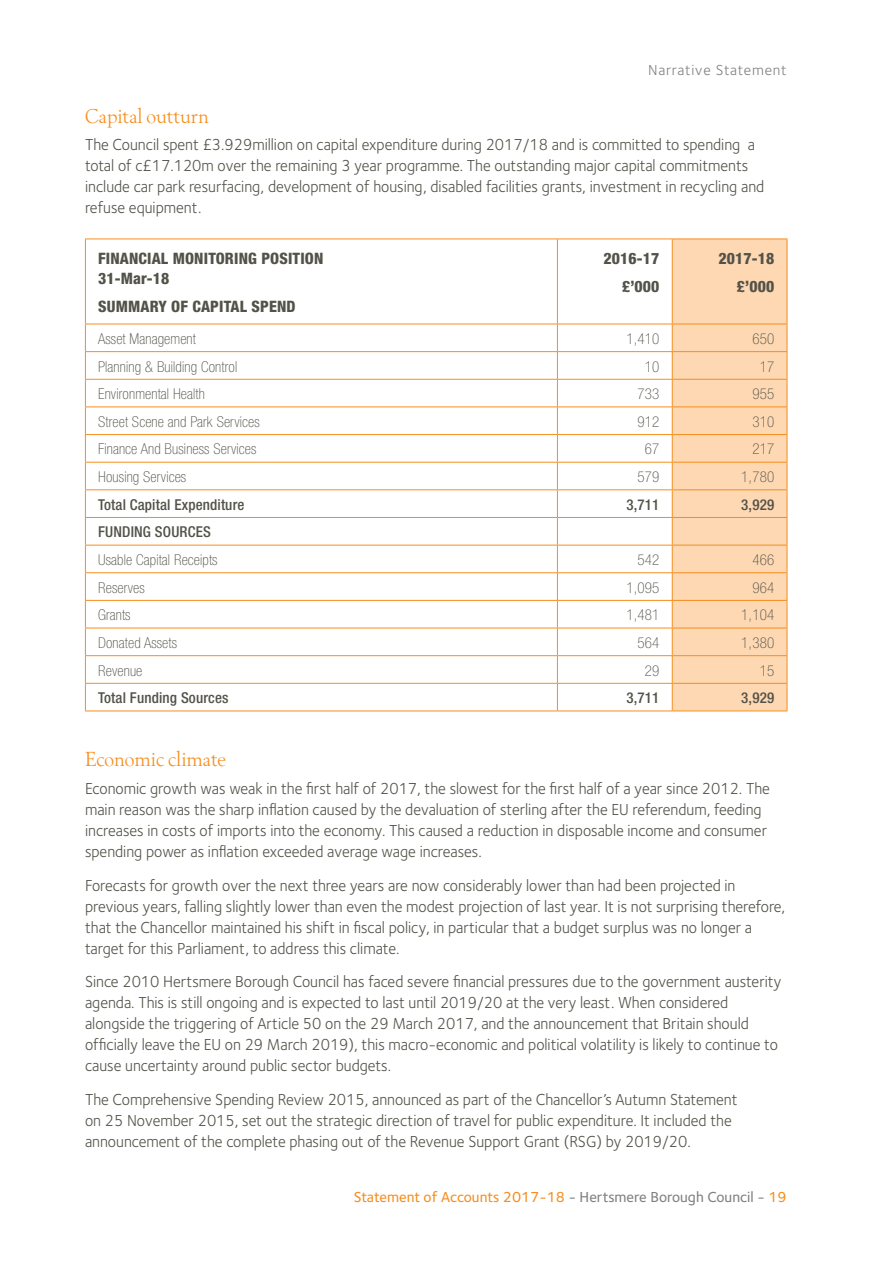
<style>
.page{position:relative;width:893px;height:1263px;background:#fff}
.page>*{position:absolute;margin:0;border:0;box-sizing:border-box;transform-origin:0 0}
.t1{font:21px "Berling T";letter-spacing:-.005em;color:#f68e1e;scale:.95 1}
.t2{font:16.5px/21px "Foundry Sterling";color:#535249;scale:.95 1}
.t3{font:800 condensed 15.75px/28px "Helvetica Neue";letter-spacing:.01em;color:#535249;text-align:right}
.t4{font:100 condensed 15px "Helvetica Neue";letter-spacing:.01em;color:#535249}
.t5{font:500 condensed 15px "Helvetica Neue";letter-spacing:.01em;color:#535249}
.t6{font:500 15px "Foundry Sterling";color:#f68e1e}
.t7{font:15px "Foundry Sterling";letter-spacing:.05em;color:#808083}
.s1{color:#808083}
</style>
<div class="page">
<svg style="left:86px;top:240px;width:586px;height:471px"></svg>
<div style="left:673px;top:240px;width:114px;height:471px;background:#fdd8b2"></div>
<hr style="left:85px;top:239px;width:472px;height:1px;background:#f68e1e">
<hr style="left:85px;top:239px;width:1px;height:85px;background:#f68e1e">
<hr style="left:557px;top:239px;width:115px;height:1px;background:#f68e1e">
<hr style="left:557px;top:239px;width:1px;height:85px;background:#f68e1e">
<hr style="left:672px;top:239px;width:115px;height:1px;background:#f68e1e">
<hr style="left:672px;top:239px;width:1px;height:85px;background:#f68e1e">
<hr style="left:787px;top:239px;width:1px;height:85px;background:#f68e1e">
<hr style="left:85px;top:324px;width:472px;height:1px;background:#f68e1e">
<hr style="left:557px;top:324px;width:115px;height:1px;background:#f68e1e">
<hr style="left:672px;top:324px;width:115px;height:1px;background:#f68e1e">
<hr style="left:85px;top:351px;width:472px;height:1px;background:#f68e1e">
<hr style="left:557px;top:351px;width:115px;height:1px;background:#f68e1e">
<hr style="left:672px;top:351px;width:115px;height:1px;background:#f68e1e">
<hr style="left:85px;top:379px;width:472px;height:1px;background:#f68e1e">
<hr style="left:557px;top:379px;width:115px;height:1px;background:#f68e1e">
<hr style="left:672px;top:379px;width:115px;height:1px;background:#f68e1e">
<hr style="left:85px;top:406px;width:472px;height:1px;background:#f68e1e">
<hr style="left:557px;top:406px;width:115px;height:1px;background:#f68e1e">
<hr style="left:672px;top:406px;width:115px;height:1px;background:#f68e1e">
<hr style="left:85px;top:434px;width:472px;height:1px;background:#f68e1e">
<hr style="left:557px;top:434px;width:115px;height:1px;background:#f68e1e">
<hr style="left:672px;top:434px;width:115px;height:1px;background:#f68e1e">
<hr style="left:85px;top:462px;width:472px;height:1px;background:#f68e1e">
<hr style="left:557px;top:462px;width:115px;height:1px;background:#f68e1e">
<hr style="left:672px;top:462px;width:115px;height:1px;background:#f68e1e">
<hr style="left:85px;top:489px;width:472px;height:1px;background:#f68e1e">
<hr style="left:557px;top:489px;width:115px;height:1px;background:#f68e1e">
<hr style="left:672px;top:489px;width:115px;height:1px;background:#f68e1e">
<hr style="left:85px;top:517px;width:472px;height:1px;background:#f68e1e">
<hr style="left:557px;top:517px;width:115px;height:1px;background:#f68e1e">
<hr style="left:672px;top:517px;width:115px;height:1px;background:#f68e1e">
<hr style="left:85px;top:545px;width:472px;height:1px;background:#f68e1e">
<hr style="left:557px;top:545px;width:115px;height:1px;background:#f68e1e">
<hr style="left:672px;top:545px;width:115px;height:1px;background:#f68e1e">
<hr style="left:85px;top:572px;width:472px;height:1px;background:#f68e1e">
<hr style="left:557px;top:572px;width:115px;height:1px;background:#f68e1e">
<hr style="left:672px;top:572px;width:115px;height:1px;background:#f68e1e">
<hr style="left:85px;top:600px;width:472px;height:1px;background:#f68e1e">
<hr style="left:557px;top:600px;width:115px;height:1px;background:#f68e1e">
<hr style="left:672px;top:600px;width:115px;height:1px;background:#f68e1e">
<hr style="left:85px;top:628px;width:472px;height:1px;background:#f68e1e">
<hr style="left:557px;top:628px;width:115px;height:1px;background:#f68e1e">
<hr style="left:672px;top:628px;width:115px;height:1px;background:#f68e1e">
<hr style="left:85px;top:655px;width:472px;height:1px;background:#f68e1e">
<hr style="left:557px;top:655px;width:115px;height:1px;background:#f68e1e">
<hr style="left:672px;top:655px;width:115px;height:1px;background:#f68e1e">
<hr style="left:85px;top:683px;width:472px;height:1px;background:#f68e1e">
<svg style="left:85px;top:324px;width:1px;height:387px"></svg>
<hr style="left:557px;top:683px;width:115px;height:1px;background:#f68e1e">
<svg style="left:557px;top:324px;width:1px;height:387px"></svg>
<hr style="left:672px;top:683px;width:115px;height:1px;background:#f68e1e">
<svg style="left:672px;top:324px;width:1px;height:387px"></svg>
<svg style="left:787px;top:324px;width:1px;height:387px"></svg>
<hr style="left:85px;top:711px;width:472px;height:1px;background:#f68e1e">
<hr style="left:557px;top:711px;width:115px;height:1px;background:#f68e1e">
<hr style="left:672px;top:711px;width:115px;height:1px;background:#f68e1e">
<p class="t7" style="left:648px;top:62px;width:140px">Narrative Statement</p>
<p class="t1" style="left:85px;top:105px;width:132px">Capital outturn</p>
<p class="t2" style="left:85px;top:134px;width:716px">The Council spent £3.929million on capital expenditure during 2017/18 and is committed to spending a total of c£17.120m over the remaining 3 year programme. The outstanding major capital commitments include car park resurfacing, development of housing, disabled facilities grants, investment in recycling and refuse equipment.</p>
<p class="t3" style="left:98px;top:249px;width:227px;line-height:19.5px;text-align:left">FINANCIAL MONITORING POSITION<br>31-Mar-18</p>
<p class="t3" style="left:98px;top:292px;width:199px">SUMMARY OF CAPITAL SPEND</p>
<p class="t3" style="left:604px;top:245px;width:57px">2016-17 £’000</p>
<p class="t3" style="left:718px;top:245px;width:57px">2017-18 £’000</p>
<p class="t4" style="left:98px;top:330px;width:99px">Asset Management</p>
<p class="t4" style="left:626px;top:330px;width:34px">1,410</p>
<p class="t4" style="left:752px;top:330px;width:23px">650</p>
<p class="t4" style="left:98px;top:358px;width:141px">Planning &amp; Building Control</p>
<p class="t4" style="left:645px;top:358px;width:16px">10</p>
<p class="t4" style="left:760px;top:358px;width:16px">17</p>
<p class="t4" style="left:98px;top:385px;width:108px">Environmental Health</p>
<p class="t4" style="left:638px;top:385px;width:23px">733</p>
<p class="t4" style="left:752px;top:385px;width:23px">955</p>
<p class="t4" style="left:98px;top:413px;width:163px">Street Scene and Park Services</p>
<p class="t4" style="left:638px;top:413px;width:23px">912</p>
<p class="t4" style="left:752px;top:413px;width:23px">310</p>
<p class="t4" style="left:98px;top:441px;width:160px">Finance And Business Services</p>
<p class="t4" style="left:645px;top:441px;width:16px">67</p>
<p class="t4" style="left:752px;top:441px;width:23px">217</p>
<p class="t4" style="left:98px;top:468px;width:90px">Housing Services</p>
<p class="t4" style="left:638px;top:468px;width:23px">579</p>
<p class="t4" style="left:741px;top:468px;width:34px">1,780</p>
<p class="t5" style="left:98px;top:495px;width:148px">Total Capital Expenditure</p>
<p class="t5" style="left:626px;top:495px;width:34px">3,711</p>
<p class="t5" style="left:741px;top:495px;width:34px">3,929</p>
<p class="t5" style="left:98px;top:523px;width:114px">FUNDING SOURCES</p>
<p class="t4" style="left:98px;top:551px;width:121px">Usable Capital Receipts</p>
<p class="t4" style="left:638px;top:551px;width:23px">542</p>
<p class="t4" style="left:752px;top:551px;width:23px">466</p>
<p class="t4" style="left:98px;top:579px;width:48px">Reserves</p>
<p class="t4" style="left:626px;top:579px;width:34px">1,095</p>
<p class="t4" style="left:752px;top:579px;width:23px">964</p>
<p class="t4" style="left:98px;top:607px;width:34px">Grants</p>
<p class="t4" style="left:626px;top:607px;width:34px">1,481</p>
<p class="t4" style="left:741px;top:607px;width:34px">1,104</p>
<p class="t4" style="left:98px;top:634px;width:80px">Donated Assets</p>
<p class="t4" style="left:638px;top:634px;width:23px">564</p>
<p class="t4" style="left:741px;top:634px;width:35px">1,380</p>
<p class="t4" style="left:98px;top:662px;width:46px">Revenue</p>
<p class="t4" style="left:645px;top:662px;width:16px">29</p>
<p class="t4" style="left:760px;top:662px;width:16px">15</p>
<p class="t5" style="left:98px;top:689px;width:132px">Total Funding Sources</p>
<p class="t5" style="left:626px;top:689px;width:34px">3,711</p>
<p class="t5" style="left:741px;top:689px;width:34px">3,929</p>
<p class="t1" style="left:85px;top:748px;width:150px">Economic climate</p>
<p class="t2" style="left:85px;top:777px;width:722px">Economic growth was weak in the first half of 2017, the slowest for the first half of a year since 2012. The main reason was the sharp inflation caused by the devaluation of sterling after the EU referendum, feeding increases in costs of imports into the economy. This caused a reduction in disposable income and consumer spending power as inflation exceeded average wage increases.</p>
<p class="t2" style="left:85px;top:874px;width:739px">Forecasts for growth over the next three years are now considerably lower than had been projected in previous years, falling slightly lower than even the modest projection of last year. It is not surprising therefore, that the Chancellor maintained his shift in fiscal policy, in particular that a budget surplus was no longer a target for this Parliament, to address this climate.</p>
<p class="t2" style="left:85px;top:971px;width:735px">Since 2010 Hertsmere Borough Council has faced severe financial pressures due to the government austerity agenda. This is still ongoing and is expected to last until 2019/20 at the very least. When considered alongside the triggering of Article 50 on the 29 March 2017, and the announcement that Britain should officially leave the EU on 29 March 2019), this macro-economic and political volatility is likely to continue to cause uncertainty around public sector budgets.</p>
<p class="t2" style="left:85px;top:1089px;width:688px">The Comprehensive Spending Review 2015, announced as part of the Chancellor’s Autumn Statement on 25 November 2015, set out the strategic direction of travel for public expenditure. It included the announcement of the complete phasing out of the Revenue Support Grant (RSG) by 2019/20.</p>
<p class="t6" style="left:354px;top:1188px;width:434px">Statement of Accounts 2017-18 <span class="s1">- Hertsmere Borough Council -</span> 19</p>
</div>
